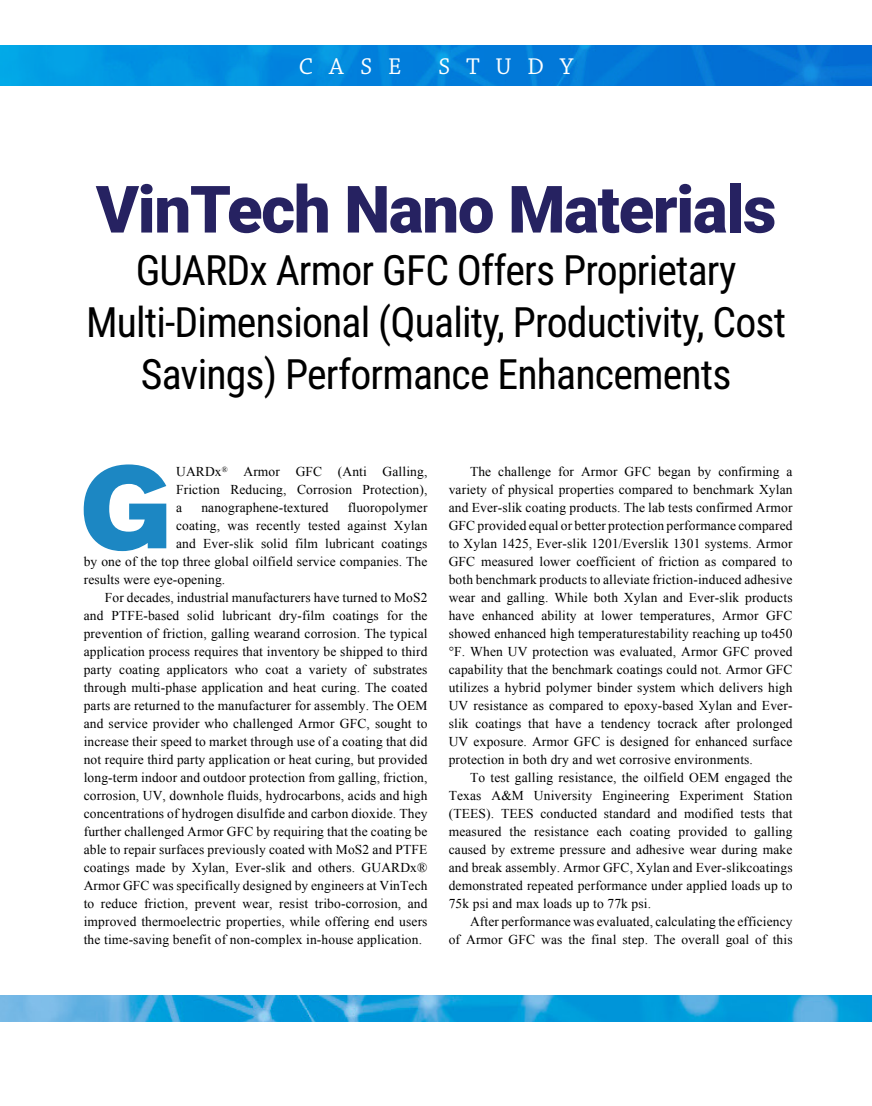
<style>
.page{position:relative;width:872px;height:1106px;background:#fff}
.page>*{position:absolute;margin:0;border:0;box-sizing:border-box;transform-origin:0 0}
.t1{font:900 121.5px "Ancona";color:#1c87c3}
.t2{font:900 65.25px "Roboto";letter-spacing:-.02em;color:#262261}
.t3{font:41.85px/52.2px "Roboto Condensed";letter-spacing:-.02em;color:#000;text-align:center}
.t4{font:24px "Chaparral Pro";letter-spacing:.66em;color:#fff}
.t5{font:13.5px/18px "Times New Roman";letter-spacing:.01em;color:#000;text-align:justify}
</style>
<div class="page">
<img style="left:0;top:995px;width:872px;height:26px">
<img style="left:0;top:46px;width:872px;height:39px">
<p class="t4" style="left:299px;top:53px;width:104px">CASE</p>
<p class="t4" style="left:438px;top:53px;width:136px">STUDY</p>
<p class="t2" style="left:96px;top:164px;width:682px">VinTech Nano Materials</p>
<p class="t3" style="left:86px;top:242px;width:701px">GUARDx Armor GFC Offers Proprietary<br>Multi-Dimensional (Quality, Productivity, Cost<br>Savings) Performance Enhancements</p>
<p class="t1" style="left:80px;top:417px;width:94px">G</p>
<p class="t5" style="left:176px;top:462px;width:253px">UARDx<sup>®</sup> Armor GFC (Anti Galling, Friction Reducing, Corrosion Protection), a</p>
<p class="t5" style="left:201px;top:498px;width:129px">nanographene-textured</p>
<p class="t5" style="left:348px;top:498px;width:81px">fluoropolymer</p>
<p class="t5" style="left:176px;top:516px;width:253px">coating, was recently tested against Xylan</p>
<p class="t5" style="left:176px;top:534px;width:253px">and Ever-slik solid film lubricant coatings</p>
<p class="t5" style="left:84px;top:552px;width:345px">by one of the top three global oilfield service companies. The</p>
<p class="t5" style="left:84px;top:570px;width:143px">results were eye-opening.</p>
<p class="t5" style="left:105px;top:588px;width:324px">For decades, industrial manufacturers have turned to MoS2</p>
<p class="t5" style="left:84px;top:606px;width:345px">and PTFE-based solid lubricant dry-film coatings for the</p>
<p class="t5" style="left:84px;top:624px;width:345px">prevention of friction, galling wearand corrosion. The typical</p>
<p class="t5" style="left:84px;top:642px;width:345px">application process requires that inventory be shipped to third</p>
<p class="t5" style="left:84px;top:660px;width:345px">party coating applicators who coat a variety of substrates</p>
<p class="t5" style="left:84px;top:678px;width:345px">through multi-phase application and heat curing. The coated</p>
<p class="t5" style="left:84px;top:696px;width:345px">parts are returned to the manufacturer for assembly. The OEM</p>
<p class="t5" style="left:84px;top:714px;width:345px">and service provider who challenged Armor GFC, sought to</p>
<p class="t5" style="left:84px;top:732px;width:345px">increase their speed to market through use of a coating that did</p>
<p class="t5" style="left:84px;top:750px;width:345px">not require third party application or heat curing, but provided</p>
<p class="t5" style="left:84px;top:768px;width:345px">long-term indoor and outdoor protection from galling, friction,</p>
<p class="t5" style="left:84px;top:786px;width:345px">corrosion, UV, downhole fluids, hydrocarbons, acids and high</p>
<p class="t5" style="left:84px;top:804px;width:345px">concentrations of hydrogen disulfide and carbon dioxide. They</p>
<p class="t5" style="left:84px;top:822px;width:345px">further challenged Armor GFC by requiring that the coating be</p>
<p class="t5" style="left:84px;top:840px;width:345px">able to repair surfaces previously coated with MoS2 and PTFE</p>
<p class="t5" style="left:84px;top:858px;width:345px">coatings made by Xylan, Ever-slik and others. GUARDx®</p>
<p class="t5" style="left:84px;top:876px;width:345px">Armor GFC was specifically designed by engineers at VinTech</p>
<p class="t5" style="left:84px;top:894px;width:345px">to reduce friction, prevent wear, resist tribo-corrosion, and</p>
<p class="t5" style="left:84px;top:912px;width:345px">improved thermoelectric properties, while offering end users</p>
<p class="t5" style="left:84px;top:930px;width:340px">the time-saving benefit of non-complex in-house application.</p>
<p class="t5" style="left:470px;top:462px;width:324px">The challenge for Armor GFC began by confirming a</p>
<p class="t5" style="left:449px;top:480px;width:345px">variety of physical properties compared to benchmark Xylan</p>
<p class="t5" style="left:449px;top:498px;width:345px">and Ever-slik coating products. The lab tests confirmed Armor</p>
<p class="t5" style="left:449px;top:516px;width:345px">GFC provided equal or better protection performance compared</p>
<p class="t5" style="left:449px;top:534px;width:345px">to Xylan 1425, Ever-slik 1201/Everslik 1301 systems. Armor</p>
<p class="t5" style="left:449px;top:552px;width:345px">GFC measured lower coefficient of friction as compared to</p>
<p class="t5" style="left:449px;top:570px;width:345px">both benchmark products to alleviate friction-induced adhesive</p>
<p class="t5" style="left:449px;top:588px;width:345px">wear and galling. While both Xylan and Ever-slik products</p>
<p class="t5" style="left:449px;top:606px;width:345px">have enhanced ability at lower temperatures, Armor GFC</p>
<p class="t5" style="left:449px;top:624px;width:345px">showed enhanced high temperaturestability reaching up to450</p>
<p class="t5" style="left:449px;top:642px;width:345px">°F. When UV protection was evaluated, Armor GFC proved</p>
<p class="t5" style="left:449px;top:660px;width:345px">capability that the benchmark coatings could not. Armor GFC</p>
<p class="t5" style="left:449px;top:678px;width:345px">utilizes a hybrid polymer binder system which delivers high</p>
<p class="t5" style="left:449px;top:696px;width:345px">UV resistance as compared to epoxy-based Xylan and Ever-</p>
<p class="t5" style="left:449px;top:714px;width:345px">slik coatings that have a tendency tocrack after prolonged</p>
<p class="t5" style="left:449px;top:732px;width:345px">UV exposure. Armor GFC is designed for enhanced surface</p>
<p class="t5" style="left:449px;top:750px;width:306px">protection in both dry and wet corrosive environments.</p>
<p class="t5" style="left:470px;top:768px;width:324px">To test galling resistance, the oilfield OEM engaged the</p>
<p class="t5" style="left:449px;top:786px;width:345px">Texas A&amp;M University Engineering Experiment Station</p>
<p class="t5" style="left:449px;top:804px;width:345px">(TEES). TEES conducted standard and modified tests that</p>
<p class="t5" style="left:449px;top:822px;width:345px">measured the resistance each coating provided to galling</p>
<p class="t5" style="left:449px;top:840px;width:345px">caused by extreme pressure and adhesive wear during make</p>
<p class="t5" style="left:449px;top:858px;width:345px">and break assembly. Armor GFC, Xylan and Ever-slikcoatings</p>
<p class="t5" style="left:449px;top:876px;width:345px">demonstrated repeated performance under applied loads up to</p>
<p class="t5" style="left:449px;top:894px;width:204px">75k psi and max loads up to 77k psi.</p>
<p class="t5" style="left:470px;top:912px;width:324px">After performance was evaluated, calculating the efficiency</p>
<p class="t5" style="left:449px;top:930px;width:345px">of Armor GFC was the final step. The overall goal of this</p>
</div>
